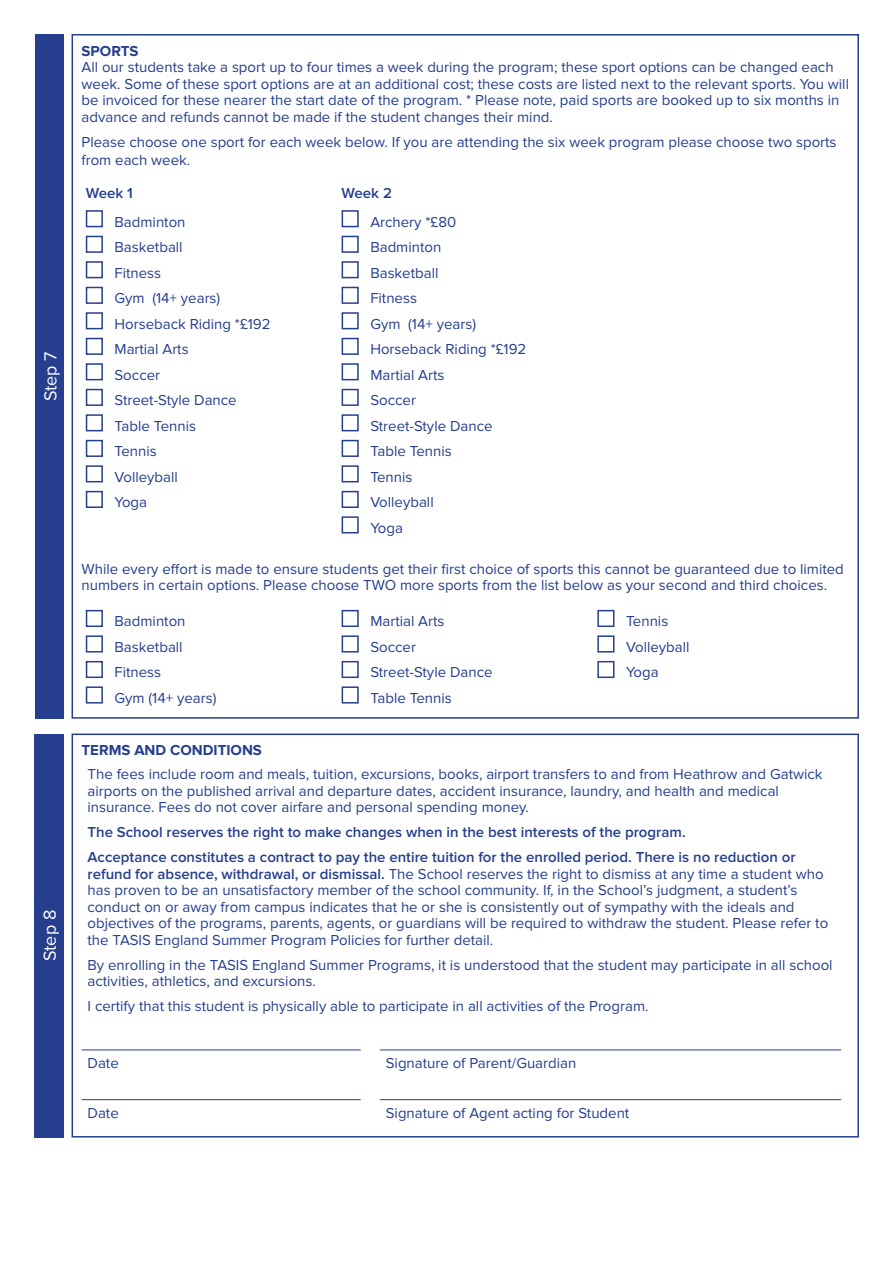
<style>
.page{position:relative;width:893px;height:1263px;background:#fff}
.page>*{position:absolute;margin:0;border:0;box-sizing:border-box;transform-origin:0 0}
.t1{font:18px "Proxima Nova";color:#fff}
.t2{font:15px/16.5px "Proxima Nova";color:#253f8e}
.t3{font:600 15px "Proxima Nova";color:#253f8e}
.t4{font:700 15px "Proxima Nova";color:#253f8e}
.s1{font-weight:600}
</style>
<div class="page">
<hr style="left:82px;top:1050px;width:279px;height:1px;background:#253f8e">
<hr style="left:380px;top:1050px;width:461px;height:1px;background:#253f8e">
<hr style="left:380px;top:1099px;width:461px;height:1px;background:#253f8e">
<hr style="left:82px;top:1099px;width:279px;height:1px;background:#253f8e">
<div style="left:72px;top:733px;width:787px;height:404px;border:2px solid #253f8e"></div>
<div style="left:34px;top:733px;width:30px;height:404px;background:#253f8e"></div>
<div style="left:35px;top:34px;width:29px;height:685px;background:#253f8e"></div>
<p class="t1" style="left:40px;top:401px;width:51px;rotate:-90deg">Step 7</p>
<p class="t1" style="left:40px;top:961px;width:53px;rotate:-90deg">Step 8</p>
<p class="t4" style="left:82px;top:42px;width:58px">SPORTS</p>
<p class="t2" style="left:82px;top:59px;width:769px">All our students take a sport up to four times a week during the program; these sport options can be changed each week. Some of these sport options are at an additional cost; these costs are listed next to the relevant sports. You will be invoiced for these nearer the start date of the program. * Please note, paid sports are booked up to six months in advance and refunds cannot be made if the student changes their mind.</p>
<p class="t2" style="left:82px;top:133px;width:757px;line-height:18px">Please choose one sport for each week below. If you are attending the six week program please choose two sports from each week.</p>
<p class="t3" style="left:86px;top:184px;width:49px">Week 1</p>
<p class="t3" style="left:342px;top:184px;width:52px">Week 2</p>
<p class="t2" style="left:86px;top:214px;width:101px">■ Badminton</p>
<p class="t2" style="left:342px;top:214px;width:116px">■ Archery *£80</p>
<p class="t2" style="left:86px;top:239px;width:98px">■ Basketball</p>
<p class="t2" style="left:342px;top:239px;width:101px">■ Badminton</p>
<p class="t2" style="left:86px;top:265px;width:77px">■ Fitness</p>
<p class="t2" style="left:342px;top:265px;width:98px">■ Basketball</p>
<p class="t2" style="left:86px;top:290px;width:136px">■ Gym (14+ years)</p>
<p class="t2" style="left:342px;top:290px;width:77px">■ Fitness</p>
<p class="t2" style="left:86px;top:316px;width:186px">■ Horseback Riding *£192</p>
<p class="t2" style="left:342px;top:316px;width:136px">■ Gym (14+ years)</p>
<p class="t2" style="left:86px;top:341px;width:104px">■ Martial Arts</p>
<p class="t2" style="left:342px;top:341px;width:186px">■ Horseback Riding *£192</p>
<p class="t2" style="left:86px;top:367px;width:76px">■ Soccer</p>
<p class="t2" style="left:342px;top:367px;width:104px">■ Martial Arts</p>
<p class="t2" style="left:86px;top:392px;width:152px">■ Street-Style Dance</p>
<p class="t2" style="left:342px;top:392px;width:76px">■ Soccer</p>
<p class="t2" style="left:86px;top:418px;width:112px">■ Table Tennis</p>
<p class="t2" style="left:342px;top:418px;width:152px">■ Street-Style Dance</p>
<p class="t2" style="left:86px;top:443px;width:72px">■ Tennis</p>
<p class="t2" style="left:342px;top:443px;width:112px">■ Table Tennis</p>
<p class="t2" style="left:86px;top:469px;width:94px">■ Volleyball</p>
<p class="t2" style="left:342px;top:469px;width:72px">■ Tennis</p>
<p class="t2" style="left:86px;top:494px;width:63px">■ Yoga</p>
<p class="t2" style="left:342px;top:494px;width:94px">■ Volleyball</p>
<p class="t2" style="left:342px;top:520px;width:63px">■ Yoga</p>
<p class="t2" style="left:82px;top:561px;width:764px">While every effort is made to ensure students get their first choice of sports this cannot be guaranteed due to limited numbers in certain options. Please choose TWO more sports from the list below as your second and third choices.</p>
<p class="t2" style="left:86px;top:613px;width:101px">■ Badminton</p>
<p class="t2" style="left:342px;top:613px;width:104px">■ Martial Arts</p>
<p class="t2" style="left:597px;top:613px;width:72px">■ Tennis</p>
<p class="t2" style="left:86px;top:639px;width:98px">■ Basketball</p>
<p class="t2" style="left:342px;top:639px;width:76px">■ Soccer</p>
<p class="t2" style="left:597px;top:639px;width:94px">■ Volleyball</p>
<p class="t2" style="left:86px;top:664px;width:77px">■ Fitness</p>
<p class="t2" style="left:342px;top:664px;width:152px">■ Street-Style Dance</p>
<p class="t2" style="left:597px;top:664px;width:63px">■ Yoga</p>
<p class="t2" style="left:86px;top:690px;width:132px">■ Gym (14+ years)</p>
<p class="t2" style="left:342px;top:690px;width:112px">■ Table Tennis</p>
<p class="t4" style="left:82px;top:742px;width:182px">TERMS AND CONDITIONS</p>
<p class="t2" style="left:88px;top:766px;width:736px">The fees include room and meals, tuition, excursions, books, airport transfers to and from Heathrow and Gatwick airports on the published arrival and departure dates, accident insurance, laundry, and health and medical insurance. Fees do not cover airfare and personal spending money.</p>
<p class="t3" style="left:88px;top:824px;width:600px">The School reserves the right to make changes when in the best interests of the program.</p>
<p class="t2" style="left:88px;top:849px;width:742px"><span class="s1">Acceptance constitutes a contract to pay the entire tuition for the enrolled period. There is no reduction or refund for absence, withdrawal, or dismissal.</span> The School reserves the right to dismiss at any time a student who has proven to be an unsatisfactory member of the school community. If, in the School’s judgment, a student’s conduct on or away from campus indicates that he or she is consistently out of sympathy with the ideals and objectives of the programs, parents, agents, or guardians will be required to withdraw the student. Please refer to the TASIS England Summer Program Policies for further detail.</p>
<p class="t2" style="left:88px;top:957px;width:747px">By enrolling in the TASIS England Summer Programs, it is understood that the student may participate in all school activities, athletics, and excursions.</p>
<p class="t2" style="left:88px;top:998px;width:562px">I certify that this student is physically able to participate in all activities of the Program.</p>
<p class="t2" style="left:88px;top:1055px;width:33px">Date</p>
<p class="t2" style="left:386px;top:1055px;width:192px">Signature of Parent/Guardian</p>
<p class="t2" style="left:88px;top:1104px;width:33px">Date</p>
<p class="t2" style="left:386px;top:1104px;width:245px">Signature of Agent acting for Student</p>
</div>
